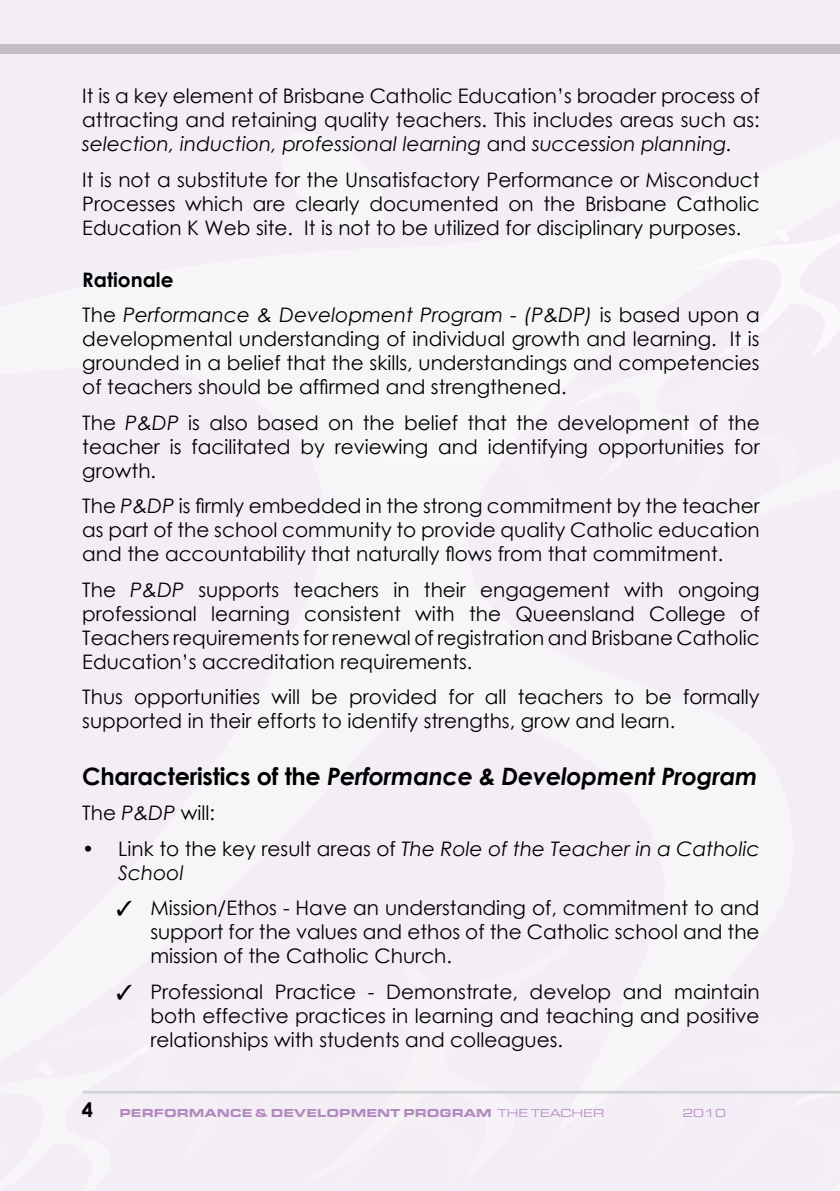
<style>
.page{position:relative;width:840px;height:1191px;background:#fff}
.page>*{position:absolute;margin:0;border:0;box-sizing:border-box;transform-origin:0 0}
.t1{font:italic 700 24px "Century Gothic";letter-spacing:-.01em;color:#000}
.t2{font:20px/24px "Century Gothic";color:#000;text-align:justify}
.t3{font:italic 20px/35.4px "Century Gothic";color:#000}
.t4{font:700 20px "Century Gothic";color:#000}
.t5{font:900 expanded 12px "Eurostile T";color:#b289be}
.t6{font:expanded 12px "Eurostile T";color:#b289be}
.s1{font-style:italic}
.s2{font-weight:700;font-style:normal}
.s3{font-style:normal}
.s4{font-weight:400}
</style>
<div class="page">
<div style="left:32px;top:978px;width:230px;height:184px;background:#f3edf5"></div>
<div style="left:230px;top:995px;width:34px;height:118px;background:#f3edf5"></div>
<div style="left:571px;top:978px;width:117px;height:184px;background:#f3eef5"></div>
<div style="left:0;top:1042px;width:148px;height:149px;background:#f3edf5"></div>
<div style="left:264px;top:937px;width:307px;height:246px;background:#f3edf5"></div>
<hr style="left:83px;top:1090px;width:756px;height:3px;background:#d1d3d4">
<div style="left:0;top:44px;width:839px;height:10px;background:#c3bec5"></div>
<hr style="left:839px;top:0;width:1px;height:1191px;background:#b289be">
<div style="left:688px;top:119px;width:151px;height:1072px;background:#f3edf5"></div>
<svg style="left:117px;top:984px;width:15px;height:15px"></svg>
<p class="t2" style="left:82px;top:84px;width:678px">It is a key element of Brisbane Catholic Education’s broader process of attracting and retaining quality teachers. This includes areas such as: <span class="s1">selection, induction, professional learning</span> and <span class="s1">succession planning.</span></p>
<p class="t2" style="left:82px;top:167px;width:678px">It is not a substitute for the Unsatisfactory Performance or Misconduct Processes which are clearly documented on the Brisbane Catholic Education K Web site. It is not to be utilized for disciplinary purposes.</p>
<p class="t3" style="left:82px;top:262px;width:678px"><span class="s2">Rationale<br></span><span class="s3">The</span> Performance &amp; Development Program - (P&amp;DP) <span class="s3">is based upon a</span></p>
<p class="t2" style="left:82px;top:327px;width:678px">developmental understanding of individual growth and learning. It is grounded in a belief that the skills, understandings and competencies of teachers should be affirmed and strengthened.</p>
<p class="t2" style="left:82px;top:410px;width:678px">The <span class="s1">P&amp;DP</span> is also based on the belief that the development of the teacher is facilitated by reviewing and identifying opportunities for growth.</p>
<p class="t2" style="left:82px;top:493px;width:678px">The <span class="s1">P&amp;DP</span> is firmly embedded in the strong commitment by the teacher as part of the school community to provide quality Catholic education and the accountability that naturally flows from that commitment.</p>
<p class="t2" style="left:82px;top:577px;width:678px">The <span class="s1">P&amp;DP</span> supports teachers in their engagement with ongoing professional learning consistent with the Queensland College of Teachers requirements for renewal of registration and Brisbane Catholic Education’s accreditation requirements.</p>
<p class="t2" style="left:82px;top:684px;width:678px">Thus opportunities will be provided for all teachers to be formally supported in their efforts to identify strengths, grow and learn.</p>
<p class="t1" style="left:82px;top:758px;width:676px"><span class="s3">Characteristics of the</span> Performance &amp; Development Program</p>
<p class="t2" style="left:82px;top:801px;width:134px">The <span class="s1">P&amp;DP</span> will:</p>
<p class="t3" style="left:118px;top:836px;width:642px;line-height:24px;text-indent:-36px"><span class="s3">• Link to the key result areas of</span> The Role of the Teacher in a Catholic<br>School</p>
<p class="t2" style="left:150px;top:895px;width:610px">Mission/Ethos - Have an understanding of, commitment to and support for the values and ethos of the Catholic school and the mission of the Catholic Church.</p>
<p class="t2" style="left:150px;top:979px;width:610px">Professional Practice - Demonstrate, develop and maintain both effective practices in learning and teaching and positive relationships with students and colleagues.</p>
<p class="t4" style="left:82px;top:1094px;width:13px">4</p>
<p class="t5" style="left:119px;top:1105px;width:486px">PERFORMANCE &amp; DEVELOPMENT PROGRAM <span class="s4">The TEACHER</span></p>
<p class="t6" style="left:682px;top:1106px;width:45px">2010</p>
</div>
